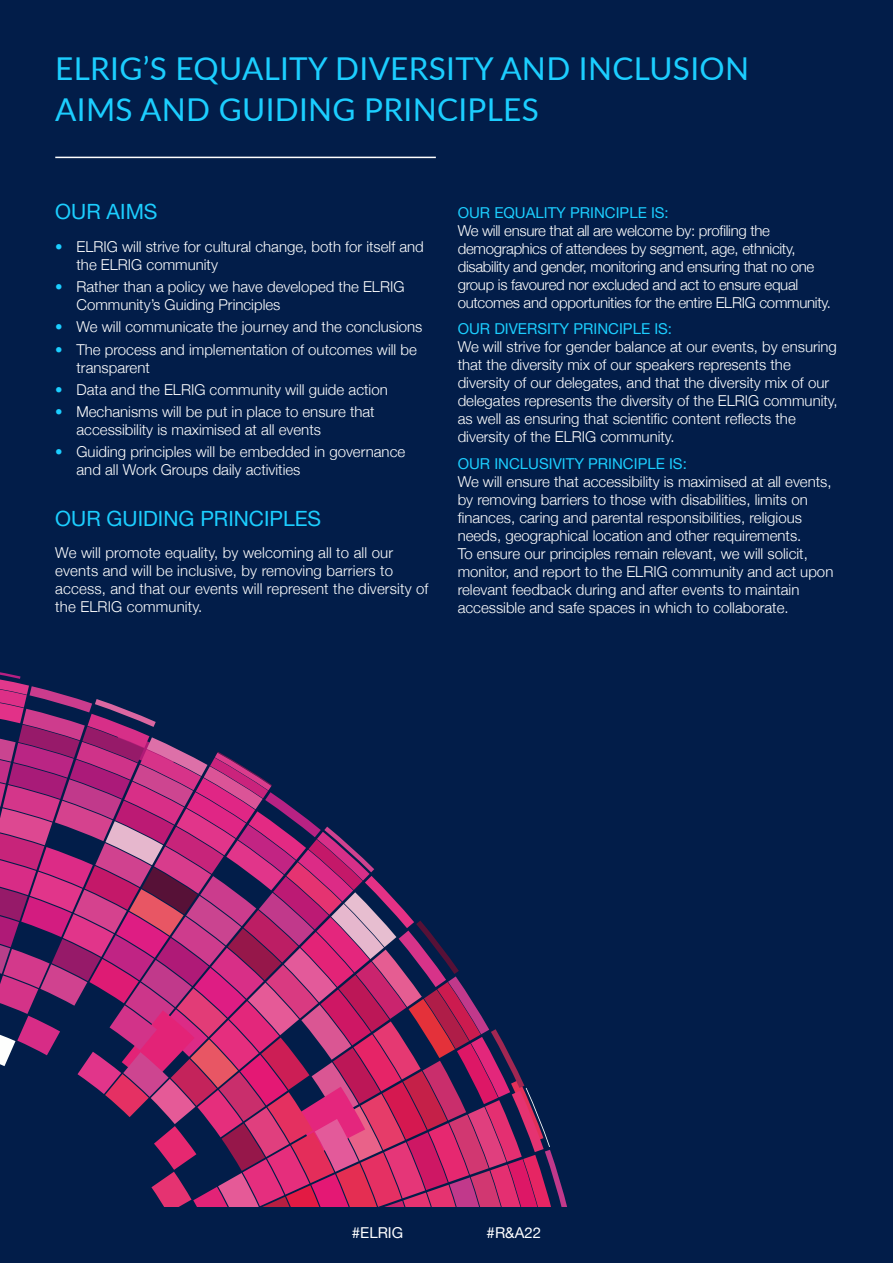
<style>
.page{position:relative;width:893px;height:1263px;background:#021d49}
.page>*{position:absolute;margin:0;border:0;box-sizing:border-box;transform-origin:0 0}
.t1{font:31.5px/40.3px "Lato";letter-spacing:.01em;color:#1cceff}
.t2{font:21px "Helvetica Neue";color:#1cceff}
.t3{font:300 15px/18px "Helvetica Neue";color:#fff}
.t4{font:300 15px/18px "Helvetica Neue";letter-spacing:-.02em;color:#fff}
.t5{font:15px "Helvetica Neue";color:#1cceff}
.t6{font:15px "Helvetica Neue";color:#fff}
.s1{color:#1cceff}
</style>
<div class="page">
<svg style="left:0;top:672px;width:567px;height:535px"></svg>
<hr style="left:55px;top:157px;width:381px;height:1px;background:#fff">
<h1 class="t1" style="left:55px;top:47px;width:695px">ELRIG’S EQUALITY DIVERSITY AND INCLUSION<br>AIMS AND GUIDING PRINCIPLES</h1>
<h2 class="t2" style="left:55px;top:196px;width:104px">OUR AIMS</h2>
<p class="t3" style="left:77px;top:236px;width:349px;text-indent:-21px"><span class="s1">•</span> ELRIG will strive for cultural change, both for itself and the ELRIG community</p>
<p class="t3" style="left:77px;top:277px;width:329px;text-indent:-21px"><span class="s1">•</span> Rather than a policy we have developed the ELRIG<br>Community’s Guiding Principles</p>
<p class="t3" style="left:55px;top:317px;width:369px"><span class="s1">•</span> We will communicate the journey and the conclusions</p>
<p class="t3" style="left:77px;top:339px;width:342px;text-indent:-21px"><span class="s1">•</span> The process and implementation of outcomes will be transparent</p>
<p class="t3" style="left:55px;top:379px;width:334px"><span class="s1">•</span> Data and the ELRIG community will guide action</p>
<p class="t3" style="left:77px;top:402px;width:300px;text-indent:-21px"><span class="s1">•</span> Mechanisms will be put in place to ensure that accessibility is maximised at all events</p>
<p class="t3" style="left:77px;top:442px;width:330px;text-indent:-21px"><span class="s1">•</span> Guiding principles will be embedded in governance and all Work Groups daily activities</p>
<h2 class="t2" style="left:55px;top:503px;width:267px">OUR GUIDING PRINCIPLES</h2>
<p class="t3" style="left:55px;top:542px;width:375px">We will promote equality, by welcoming all to all our events and will be inclusive, by removing barriers to access, and that our events will represent the diversity of the ELRIG community.</p>
<p class="t5" style="left:458px;top:201px;width:213px">OUR EQUALITY PRINCIPLE IS:</p>
<p class="t4" style="left:458px;top:220px;width:375px">We will ensure that all are welcome by: profiling the demographics of attendees by segment, age, ethnicity, disability and gender, monitoring and ensuring that no one group is favoured nor excluded and act to ensure equal outcomes and opportunities for the entire ELRIG community.</p>
<p class="t5" style="left:458px;top:318px;width:216px">OUR DIVERSITY PRINCIPLE IS:</p>
<p class="t3" style="left:458px;top:337px;width:381px">We will strive for gender balance at our events, by ensuring that the diversity mix of our speakers represents the diversity of our delegates, and that the diversity mix of our delegates represents the diversity of the ELRIG community, as well as ensuring that scientific content reflects the diversity of the ELRIG community.</p>
<p class="t5" style="left:458px;top:452px;width:231px">OUR INCLUSIVITY PRINCIPLE IS:</p>
<p class="t3" style="left:458px;top:471px;width:377px">We will ensure that accessibility is maximised at all events, by removing barriers to those with disabilities, limits on finances, caring and parental responsibilities, religious needs, geographical location and other requirements.<br>To ensure our principles remain relevant, we will solicit, monitor, and report to the ELRIG community and act upon relevant feedback during and after events to maintain accessible and safe spaces in which to collaborate.</p>
<p class="t6" style="left:352px;top:1221px;width:53px">#ELRIG</p>
<p class="t6" style="left:487px;top:1221px;width:56px">#R&amp;A22</p>
</div>
